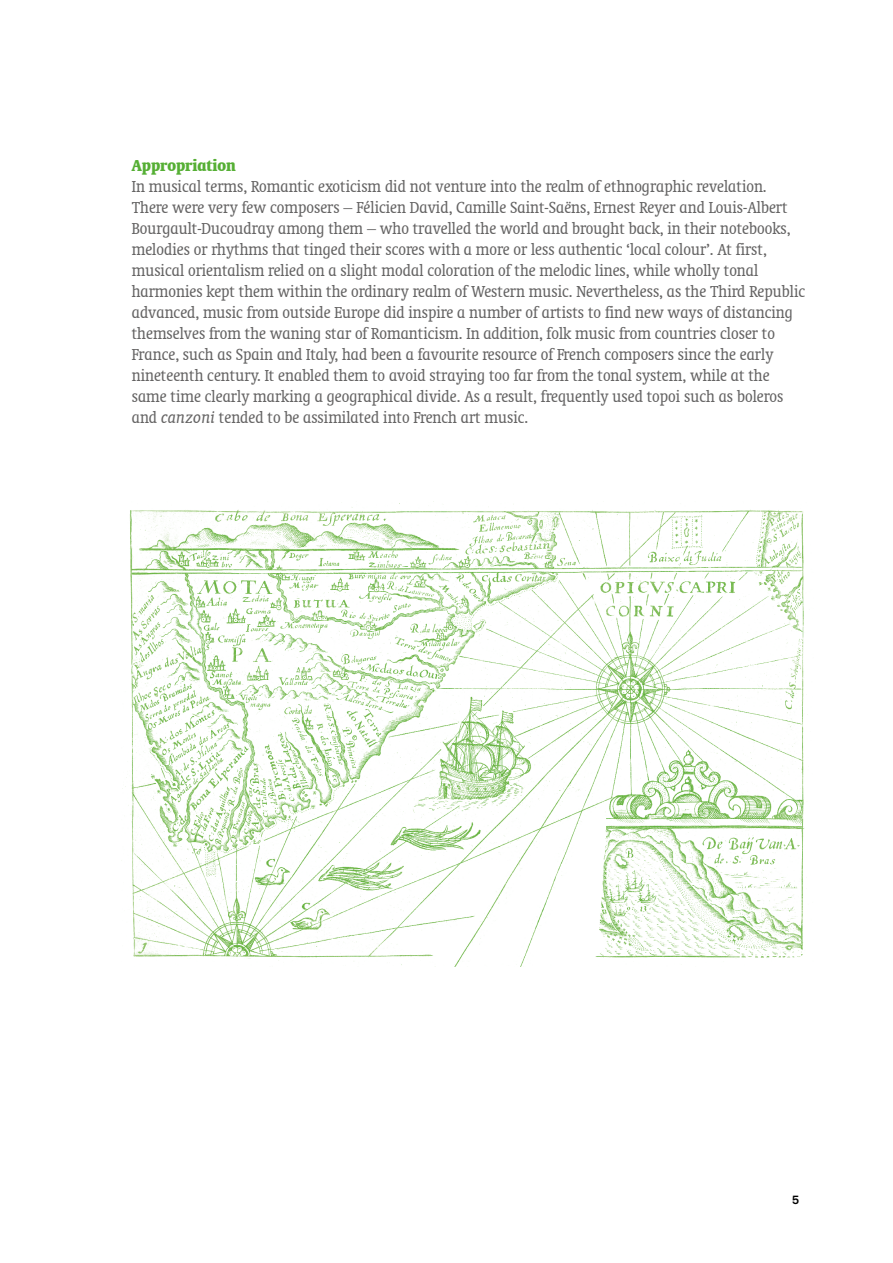
<style>
.page{position:relative;width:893px;height:1263px;background:#fff}
.page>*{position:absolute;margin:0;border:0;box-sizing:border-box;transform-origin:0 0}
.t1{font:condensed 18px/21px "Oranda BT";color:#646363}
.t2{font:700 condensed 18px "Oranda BT";color:#55af34}
.t3{font:700 12px "Akkurat LL";color:#000}
.s1{font-style:italic;font-stretch:normal}
</style>
<div class="page">
<img style="left:122px;top:501px;width:686px;height:466px">
<p class="t2" style="left:132px;top:155px;width:105px">Appropriation</p>
<p class="t1" style="left:132px;top:176px;width:675px">In musical terms, Romantic exoticism did not venture into the realm of ethnographic revelation.<br>There were very few composers – Félicien David, Camille Saint-Saëns, Ernest Reyer and Louis-Albert Bourgault-Ducoudray among them – who travelled the world and brought back, in their notebooks, melodies or rhythms that tinged their scores with a more or less authentic ‘local colour’. At first, musical orientalism relied on a slight modal coloration of the melodic lines, while wholly tonal harmonies kept them within the ordinary realm of Western music. Nevertheless, as the Third Republic advanced, music from outside Europe did inspire a number of artists to find new ways of distancing themselves from the waning star of Romanticism. In addition, folk music from countries closer to France, such as Spain and Italy, had been a favourite resource of French composers since the early nineteenth century. It enabled them to avoid straying too far from the tonal system, while at the same time clearly marking a geographical divide. As a result, frequently used topoi such as boleros and <span class="s1">canzoni</span> tended to be assimilated into French art music.</p>
<p class="t3" style="left:792px;top:1190px;width:9px">5</p>
</div>
